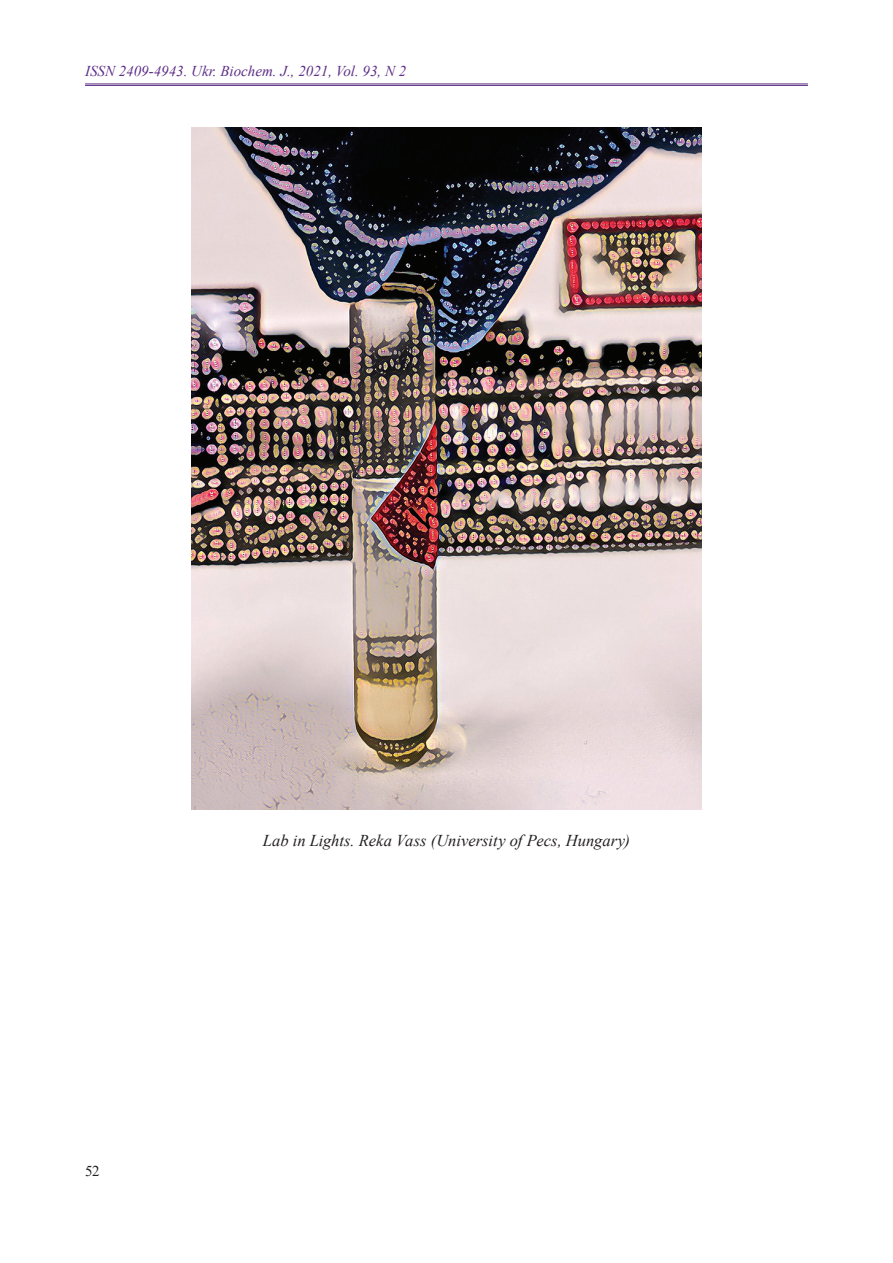
<style>
.page{position:relative;width:893px;height:1263px;background:#fff}
.page>*{position:absolute;margin:0;border:0;box-sizing:border-box;transform-origin:0 0}
.t1{font:italic 16.5px "Times New Roman";color:#231f20}
.t2{font:italic 15px "Times New Roman";color:#5d2e86}
.t3{font:15px "Times New Roman";color:#231f20}
</style>
<div class="page">
<hr style="left:85px;top:84px;width:723px;height:1px;background:#5d2e86">
<hr style="left:85px;top:85px;width:723px;height:1px;background:#5d2e86">
<img style="left:191px;top:128px;width:511px;height:681px">
<p class="t2" style="left:85px;top:61px;width:323px">ISSN 2409-4943. Ukr. Biochem. J., 2021, Vol. 93, N 2</p>
<p class="t3" style="left:85px;top:1160px;width:16px">52</p>
<p class="t1" style="left:263px;top:829px;width:368px">Lab in Lights. Reka Vass (University of Pecs, Hungary)</p>
</div>
